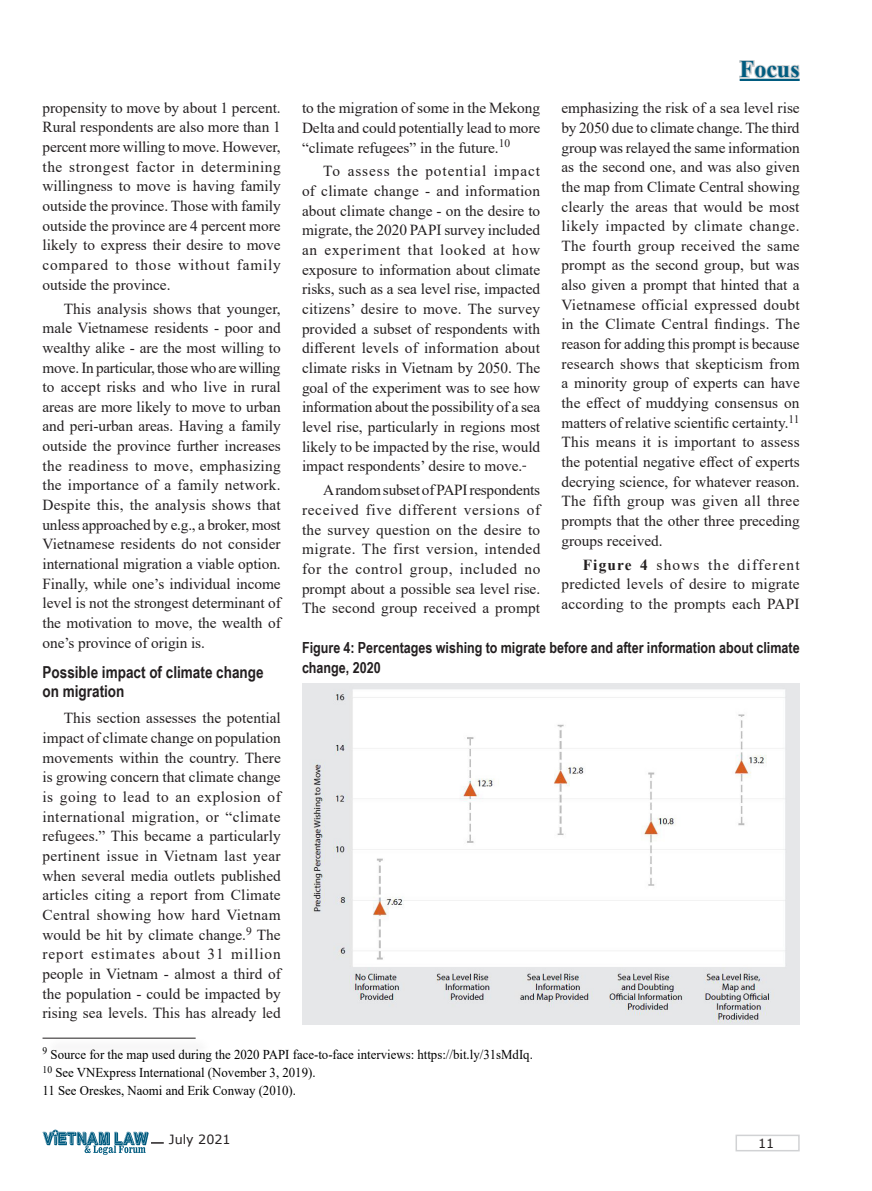
<style>
.page{position:relative;width:872px;height:1191px;background:#fff}
.page>*{position:absolute;margin:0;border:0;box-sizing:border-box;transform-origin:0 0}
.t1{font:700 24px "Times New Roman";color:#005b7f}
._02-_Title_nho_noi_d{font:700 16.5px/19.5px "Arial Narrow";color:#231f20}
._02_Body_cac_Muc_con{font:15.3px/19.6px "Times New Roman";color:#231f20;text-align:justify}
._02-_Title_nho_noi_d-2{font:700 15.3px/19.5px "Arial Narrow";color:#231f20}
.Footnote_Cuoi_Trang{font:13.5px "Times New Roman";color:#000;scale:.95 1}
.t2{font:12.75px "Verdana";color:#231f20}
.s1{font-weight:700}
</style>
<div class="page">
<div style="left:44px;top:1037px;width:168px;height:19px;background:#fafafa"></div>
<hr style="left:43px;top:1037px;width:153px;height:1px;background:#231f20">
<img style="left:302px;top:683px;width:497px;height:342px">
<svg style="left:739px;top:60px;width:61px;height:21px"></svg>
<svg style="left:151px;top:1142px;width:13px;height:1px"></svg>
<img style="left:43px;top:1129px;width:105px;height:16px">
<img style="left:84px;top:1145px;width:62px;height:9px">
<div style="left:735px;top:1134px;width:64px;height:17px;border:2px solid #d1d2d4"></div>
<p class="_02_Body_cac_Muc_con" style="left:43px;top:97px;width:240px">propensity to move by about 1 percent.<br>Rural respondents are also more than 1 percent more willing to move. However, the strongest factor in determining willingness to move is having family outside the province. Those with family outside the province are 4 percent more likely to express their desire to move compared to those without family outside the province.</p>
<p class="_02_Body_cac_Muc_con" style="left:43px;top:298px;width:240px;text-indent:21px">This analysis shows that younger, male Vietnamese residents - poor and wealthy alike - are the most willing to move. In particular, those who are willing to accept risks and who live in rural areas are more likely to move to urban and peri-urban areas. Having a family outside the province further increases the readiness to move, emphasizing the importance of a family network.<br>Despite this, the analysis shows that unless approached by e.g., a broker, most Vietnamese residents do not consider international migration a viable option.<br>Finally, while one’s individual income level is not the strongest determinant of the motivation to move, the wealth of one’s province of origin is.</p>
<p class="_02-_Title_nho_noi_d" style="left:43px;top:661px;width:223px">Possible impact of climate change on migration</p>
<p class="_02_Body_cac_Muc_con" style="left:43px;top:708px;width:240px;text-indent:21px">This section assesses the potential impact of climate change on population movements within the country. There is growing concern that climate change is going to lead to an explosion of international migration, or “climate refugees.” This became a particularly pertinent issue in Vietnam last year when several media outlets published articles citing a report from Climate Central showing how hard Vietnam would be hit by climate change.<sup>9</sup> The report estimates about 31 million people in Vietnam - almost a third of the population - could be impacted by rising sea levels. This has already led</p>
<p class="_02_Body_cac_Muc_con" style="left:302px;top:98px;width:240px">to the migration of some in the Mekong Delta and could potentially lead to more “climate refugees” in the future.<sup>10</sup></p>
<p class="_02_Body_cac_Muc_con" style="left:302px;top:161px;width:240px;text-indent:21px">To assess the potential impact of climate change - and information about climate change - on the desire to migrate, the 2020 PAPI survey included an experiment that looked at how exposure to information about climate risks, such as a sea level rise, impacted citizens’ desire to move. The survey provided a subset of respondents with different levels of information about climate risks in Vietnam by 2050. The goal of the experiment was to see how information about the possibility of a sea level rise, particularly in regions most likely to be impacted by the rise, would impact respondents’ desire to move.</p>
<p class="_02_Body_cac_Muc_con" style="left:302px;top:480px;width:240px;text-indent:21px">A random subset of PAPI respondents received five different versions of the survey question on the desire to migrate. The first version, intended for the control group, included no prompt about a possible sea level rise.<br>The second group received a prompt</p>
<h1 class="t1" style="left:739px;top:52px;width:61px">Focus</h1>
<p class="_02_Body_cac_Muc_con" style="left:561px;top:98px;width:240px">emphasizing the risk of a sea level rise by 2050 due to climate change. The third group was relayed the same information as the second one, and was also given the map from Climate Central showing clearly the areas that would be most likely impacted by climate change.<br>The fourth group received the same prompt as the second group, but was also given a prompt that hinted that a Vietnamese official expressed doubt in the Climate Central findings. The reason for adding this prompt is because research shows that skepticism from a minority group of experts can have the effect of muddying consensus on matters of relative scientific certainty.<sup>11<br></sup>This means it is important to assess the potential negative effect of experts decrying science, for whatever reason.<br>The fifth group was given all three prompts that the other three preceding groups received.</p>
<p class="_02_Body_cac_Muc_con" style="left:561px;top:554px;width:240px;text-indent:21px"><span class="s1">Figure 4</span> shows the different predicted levels of desire to migrate according to the prompts each PAPI</p>
<p class="_02-_Title_nho_noi_d-2" style="left:302px;top:637px;width:499px">Figure 4: Percentages wishing to migrate before and after information about climate change, 2020</p>
<p class="Footnote_Cuoi_Trang" style="left:43px;top:1044px;width:518px"><sup>9</sup> Source for the map used during the 2020 PAPI face-to-face interviews: https://bit.ly/31sMdIq.</p>
<p class="Footnote_Cuoi_Trang" style="left:43px;top:1063px;width:289px"><sup>10</sup> See VNExpress International (November 3, 2019).</p>
<p class="Footnote_Cuoi_Trang" style="left:43px;top:1081px;width:268px">11 See Oreskes, Naomi and Erik Conway (2010).</p>
<p class="t2" style="left:169px;top:1130px;width:63px">July 2021</p>
<p class="t2" style="left:758px;top:1134px;width:18px">11</p>
</div>
